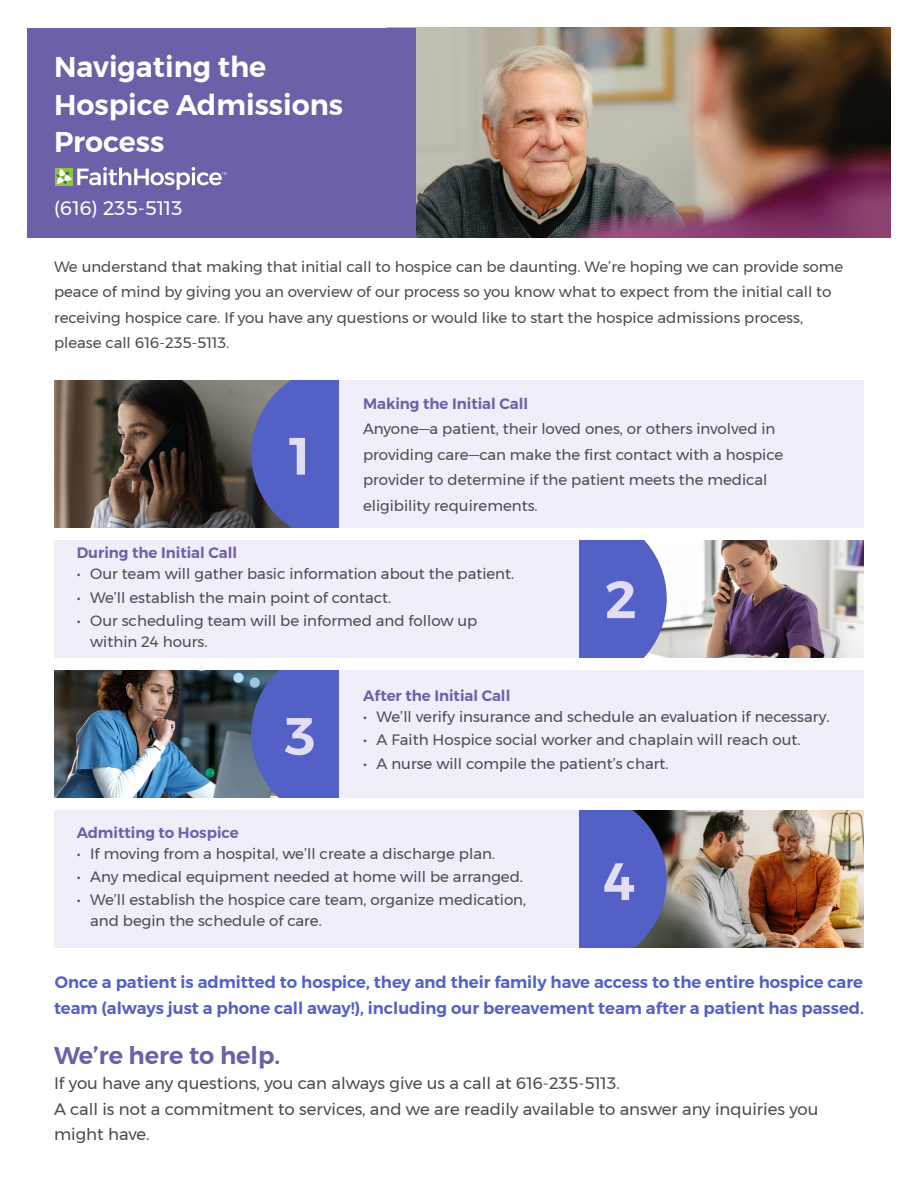
<style>
.page{position:relative;width:918px;height:1188px;background:#fff}
.page>*{position:absolute;margin:0;border:0;box-sizing:border-box;transform-origin:0 0}
.Copy{font:600 52.5px "Montserrat";color:#e2dcf4}
.Copy-2{font:600 28.5px/37.5px "Montserrat";color:#fff}
.Headline{font:600 24px "Montserrat";color:#6e5fa9}
.Copy-3{font:19.5px "Montserrat";color:#fff}
.Copy-4{font:600 16.5px/25.5px "Montserrat";color:#5360c6}
.Copy-5{font:16.5px/25.5px "Montserrat";color:#4b4c4d}
.Copy-6{font:15px/25.5px "Montserrat";color:#4b4c4d}
.Copy-7{font:600 15px "Montserrat";color:#6e5fa9}
</style>
<div class="page">
<div style="left:54px;top:380px;width:810px;height:147px;background:#f1eefa"></div>
<div style="left:54px;top:670px;width:810px;height:128px;background:#f1eefa"></div>
<div style="left:54px;top:540px;width:810px;height:117px;background:#f1eefa"></div>
<div style="left:54px;top:810px;width:810px;height:138px;background:#f1eefa"></div>
<img style="left:388px;top:27px;width:503px;height:211px">
<div style="left:27px;top:28px;width:389px;height:210px;background:#6e5fa9"></div>
<div style="left:55px;top:168px;width:18px;height:17px;background:#8bc63e"></div>
<svg style="left:56px;top:167px;width:171px;height:23px"></svg>
<img style="left:54px;top:380px;width:197px;height:147px">
<img style="left:54px;top:670px;width:197px;height:128px">
<img style="left:667px;top:810px;width:197px;height:138px">
<img style="left:667px;top:540px;width:197px;height:117px">
<svg style="left:251px;top:380px;width:88px;height:147px;background:#545eb6"></svg>
<svg style="left:251px;top:670px;width:88px;height:128px;background:#5361be"></svg>
<svg style="left:579px;top:810px;width:88px;height:138px;background:#4e5ab3"></svg>
<svg style="left:579px;top:540px;width:88px;height:117px;background:#5e6ac8"></svg>
<p class="Copy-2" style="left:54px;top:48px;width:291px">Navigating the<br>Hospice Admissions<br>Process</p>
<p class="Copy-3" style="left:54px;top:193px;width:130px">(616) 235-5113</p>
<p class="Copy-6" style="left:54px;top:254px;width:791px">We understand that making that initial call to hospice can be daunting. We’re hoping we can provide some peace of mind by giving you an overview of our process so you know what to expect from the initial call to receiving hospice care. If you have any questions or would like to start the hospice admissions process, please call 616-235-5113.</p>
<p class="Copy" style="left:290px;top:414px;width:22px">1</p>
<p class="Copy-7" style="left:363px;top:391px;width:167px">Making the Initial Call</p>
<p class="Copy-6" style="left:363px;top:416px;width:422px">Anyone—a patient, their loved ones, or others involved in providing care—can make the first contact with a hospice provider to determine if the patient meets the medical eligibility requirements.</p>
<p class="Copy-7" style="left:77px;top:541px;width:162px">During the Initial Call</p>
<p class="Copy-6" style="left:77px;top:561px;width:439px">• Our team will gather basic information about the patient.</p>
<p class="Copy-6" style="left:77px;top:584px;width:316px">• We’ll establish the main point of contact.</p>
<p class="Copy-6" style="left:90px;top:610px;width:389px;line-height:21px;text-indent:-14px">• Our scheduling team will be informed and follow up within 24 hours.</p>
<p class="Copy" style="left:605px;top:558px;width:33px">2</p>
<p class="Copy" style="left:284px;top:695px;width:33px">3</p>
<p class="Copy-7" style="left:363px;top:684px;width:149px">After the Initial Call</p>
<p class="Copy-6" style="left:363px;top:704px;width:468px">• We’ll verify insurance and schedule an evaluation if necessary.</p>
<p class="Copy-6" style="left:363px;top:727px;width:439px">• A Faith Hospice social worker and chaplain will reach out.</p>
<p class="Copy-6" style="left:363px;top:750px;width:307px">• A nurse will compile the patient’s chart.</p>
<p class="Copy-7" style="left:77px;top:821px;width:164px">Admitting to Hospice</p>
<p class="Copy-6" style="left:77px;top:841px;width:420px">• If moving from a hospital, we’ll create a discharge plan.</p>
<p class="Copy-6" style="left:77px;top:864px;width:448px">• Any medical equipment needed at home will be arranged.</p>
<p class="Copy-6" style="left:90px;top:889px;width:438px;line-height:21px;text-indent:-14px">• We’ll establish the hospice care team, organize medication, and begin the schedule of care.</p>
<p class="Copy" style="left:604px;top:840px;width:33px">4</p>
<p class="Copy-4" style="left:54px;top:970px;width:812px">Once a patient is admitted to hospice, they and their family have access to the entire hospice care team (always just a phone call away!), including our bereavement team after a patient has passed.</p>
<p class="Headline" style="left:54px;top:1036px;width:228px">We’re here to help.</p>
<p class="Copy-5" style="left:54px;top:1070px;width:766px">If you have any questions, you can always give us a call at 616-235-5113.<br>A call is not a commitment to services, and we are readily available to answer any inquiries you might have.</p>
</div>
